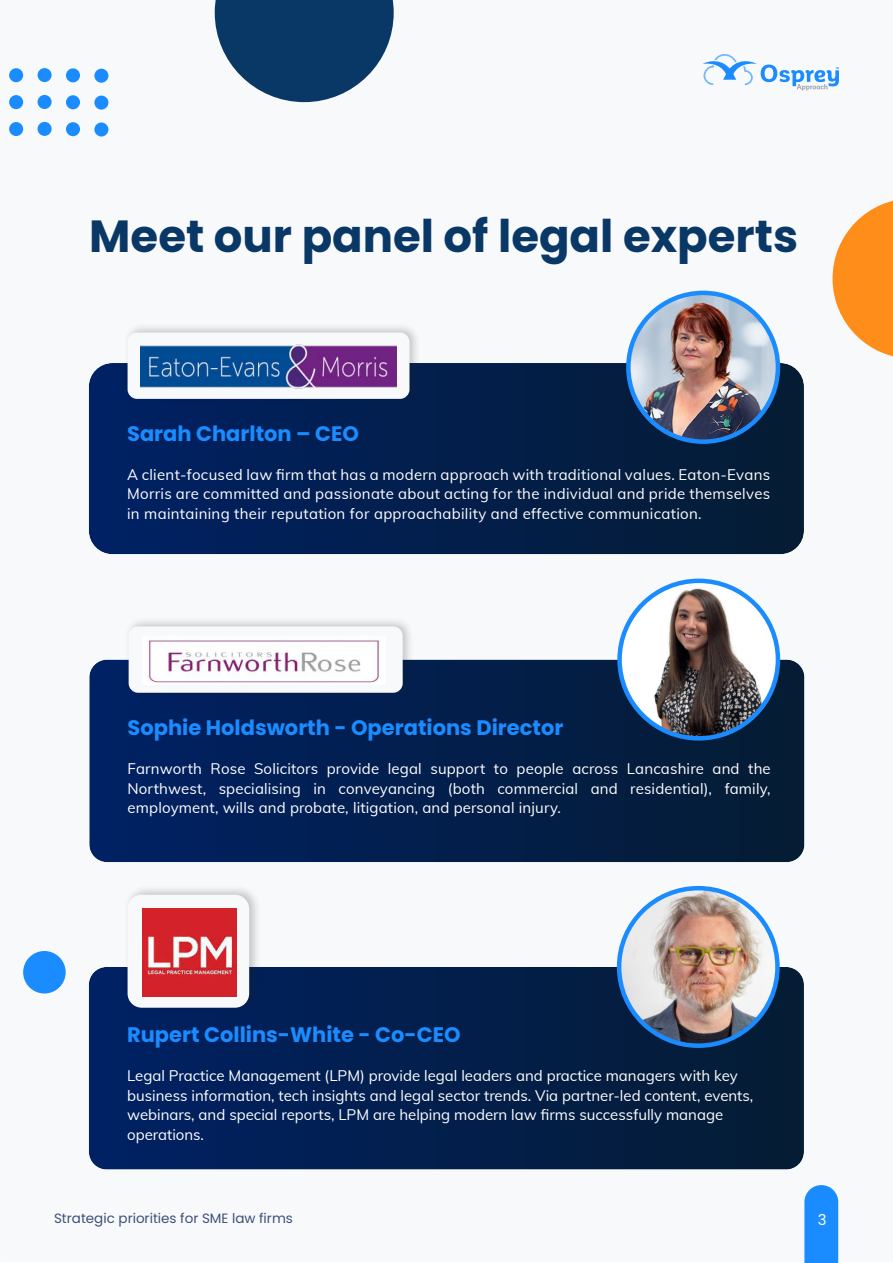
<style>
.page{position:relative;width:893px;height:1263px;background:#fff}
.page>*{position:absolute;margin:0;border:0;box-sizing:border-box;transform-origin:0 0}
.t1{font:700 45px "Poppins";color:#0a3866}
.t2{font:700 21px "Poppins";color:#1a8cff}
.t3{font:15px/19.5px "Muli";color:#fff;text-align:justify}
.t4{font:15px "Poppins";color:#fff}
.t5{font:13.5px "Poppins";color:#3d517b}
</style>
<div class="page">
<div style="left:0;top:0;width:893px;height:1261px;background:#f8f9fa"></div>
<svg style="left:804px;top:1185px;width:34px;height:78px;background:#2792fe"></svg>
<svg style="left:702px;top:54px;width:137px;height:37px"></svg>
<svg style="left:89px;top:363px;width:715px;height:191px;background:#03204d"></svg>
<svg style="left:89px;top:660px;width:715px;height:202px;background:#031f4d"></svg>
<img style="left:628px;top:293px;width:150px;height:149px;border-radius:75px">
<div style="left:626px;top:291px;width:154px;height:153px;border:5px solid #1a8cff;border-radius:50%"></div>
<img style="left:620px;top:581px;width:158px;height:157px;border-radius:79px">
<div style="left:617px;top:579px;width:163px;height:162px;border:5px solid #1a8cff;border-radius:50%"></div>
<div style="left:9px;top:122px;width:14px;height:14px;background:#1a8cff;border-radius:50%"></div>
<div style="left:9px;top:95px;width:14px;height:14px;background:#1a8cff;border-radius:50%"></div>
<div style="left:9px;top:68px;width:14px;height:14px;background:#1a8cff;border-radius:50%"></div>
<div style="left:38px;top:122px;width:14px;height:14px;background:#1a8cff;border-radius:50%"></div>
<div style="left:38px;top:95px;width:14px;height:14px;background:#1a8cff;border-radius:50%"></div>
<div style="left:38px;top:68px;width:14px;height:14px;background:#1a8cff;border-radius:50%"></div>
<div style="left:66px;top:122px;width:14px;height:14px;background:#1a8cff;border-radius:50%"></div>
<div style="left:66px;top:95px;width:14px;height:14px;background:#1a8cff;border-radius:50%"></div>
<div style="left:66px;top:68px;width:14px;height:14px;background:#1a8cff;border-radius:50%"></div>
<div style="left:94px;top:122px;width:14px;height:14px;background:#1a8cff;border-radius:50%"></div>
<div style="left:94px;top:96px;width:14px;height:14px;background:#1a8cff;border-radius:50%"></div>
<div style="left:94px;top:69px;width:14px;height:14px;background:#1a8cff;border-radius:50%"></div>
<svg style="left:215px;top:0;width:179px;height:102px"></svg>
<svg style="left:832px;top:200px;width:61px;height:157px"></svg>
<div style="left:23px;top:951px;width:43px;height:42px;background:#1a8cff;border-radius:50%"></div>
<div style="left:123px;top:322px;width:299px;height:83px;background:#231f20;opacity:.24"></div>
<div style="left:128px;top:333px;width:281px;height:66px;background:#f8f9fa;border-radius:9px"></div>
<svg style="left:89px;top:967px;width:715px;height:202px;background:#031f4d"></svg>
<img style="left:619px;top:888px;width:158px;height:158px;border-radius:79px">
<div style="left:617px;top:886px;width:163px;height:162px;border:5px solid #1a8cff;border-radius:50%"></div>
<div style="left:123px;top:884px;width:138px;height:130px;background:#231f20;opacity:.24"></div>
<div style="left:128px;top:895px;width:121px;height:113px;background:#f8f9fa;border-radius:14px"></div>
<img style="left:142px;top:908px;width:94px;height:88px">
<div style="left:124px;top:616px;width:291px;height:83px;background:#231f20;opacity:.24"></div>
<div style="left:129px;top:626px;width:274px;height:67px;background:#f8f9fa;border-radius:9px"></div>
<img style="left:149px;top:640px;width:230px;height:43px">
<img style="left:141px;top:344px;width:255px;height:45px">
<h1 class="t1" style="left:89px;top:216px;width:710px">Meet our panel of legal experts</h1>
<h2 class="t2" style="left:127px;top:424px;width:234px">Sarah Charlton – CEO</h2>
<p class="t3" style="left:127px;top:464px;width:645px">A client-focused law firm that has a modern approach with traditional values. Eaton-Evans Morris are committed and passionate about acting for the individual and pride themselves in maintaining their reputation for approachability and effective communication.</p>
<h2 class="t2" style="left:128px;top:718px;width:437px">Sophie Holdsworth - Operations Director</h2>
<p class="t3" style="left:128px;top:760px;width:645px">Farnworth Rose Solicitors provide legal support to people across Lancashire and the Northwest, specialising in conveyancing (both commercial and residential), family, employment, wills and probate, litigation, and personal injury.</p>
<h2 class="t2" style="left:127px;top:1025px;width:335px">Rupert Collins-White - Co-CEO</h2>
<p class="t3" style="left:127px;top:1065px;width:628px;text-align:left">Legal Practice Management (LPM) provide legal leaders and practice managers with key business information, tech insights and legal sector trends. Via partner-led content, events, webinars, and special reports, LPM are helping modern law firms successfully manage operations.</p>
<p class="t5" style="left:54px;top:1213px;width:240px">Strategic priorities for SME law firms</p>
<p class="t4" style="left:818px;top:1213px;width:10px">3</p>
</div>
